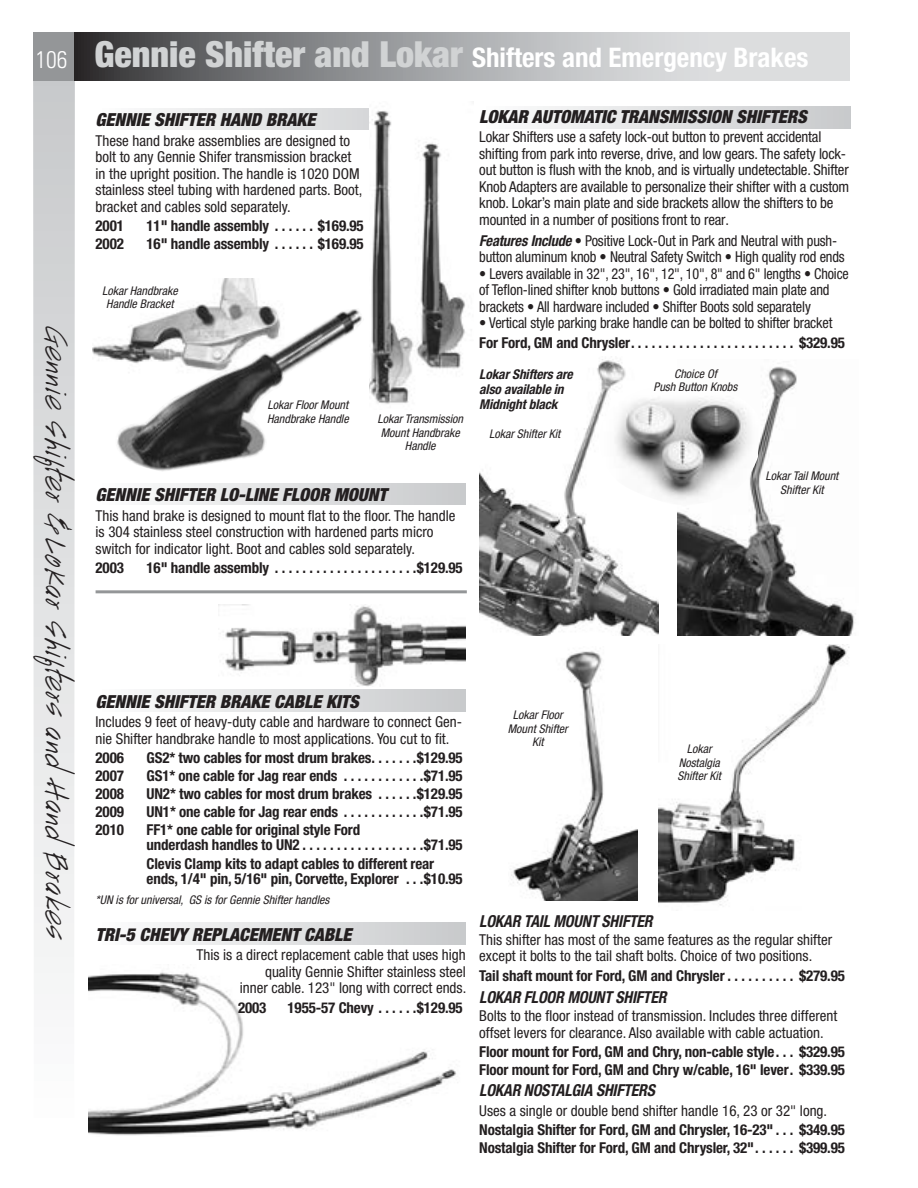
<style>
.page{position:relative;width:918px;height:1188px;background:#fff}
.page>*{position:absolute;margin:0;border:0;box-sizing:border-box;transform-origin:0 0}
.t1{font:30px "Handwriting";color:#231f20}
.t2{font:700 condensed 27px "Helvetica Neue";color:#fff}
.t3{font:italic 900 condensed 18px "Helvetica Neue";color:#231f20}
.t4{font:italic 700 condensed 16.5px "Helvetica Neue";letter-spacing:-.01em;color:#231f20;scale:.95 1}
.t5{font:condensed 15px/16.5px "Helvetica Neue";color:#231f20}
.t6{font:700 condensed 15px/15px "Helvetica Neue";letter-spacing:-.01em;color:#231f20}
.t7{font:condensed 15px/16.5px "Helvetica Neue";color:#231f20;scale:.96 1}
.t8{font:condensed 15px/16.5px "Helvetica Neue";color:#231f20;scale:.94 1}
.t9{font:italic 700 condensed 13.5px/15px "Helvetica Neue";letter-spacing:-.01em;color:#231f20}
.t10{font:italic condensed 12px/13.5px "Helvetica Neue";color:#231f20;text-align:center}
.s1{font-family:"Univers";font-weight:300;font-size:24px}
.s2{font-weight:900;font-size:36px;color:#d1d3d4}
.s3{font-weight:700;font-style:italic}
</style>
<div class="page">
<div style="left:33px;top:33px;width:42px;height:48px;background:#949698"></div>
<svg style="left:75px;top:33px;width:775px;height:48px;background:#a0a1a3"></svg>
<svg style="left:33px;top:81px;width:42px;height:892px"></svg>
<svg style="left:153px;top:108px;width:216px;height:22px"></svg>
<div style="left:479px;top:106px;width:371px;height:22px;background:linear-gradient(to right,#fdfefe,#c8c9cb)"></div>
<div style="left:94px;top:483px;width:372px;height:22px;background:linear-gradient(to right,#fefefe,#c8c9cb)"></div>
<div style="left:94px;top:690px;width:372px;height:21px;background:linear-gradient(to right,#fefefe,#c8c9cb)"></div>
<img style="left:369px;top:110px;width:96px;height:294px">
<img style="left:93px;top:278px;width:180px;height:83px">
<img style="left:111px;top:308px;width:251px;height:163px">
<img style="left:218px;top:604px;width:248px;height:82px">
<img style="left:89px;top:972px;width:368px;height:164px">
<div style="left:94px;top:923px;width:372px;height:21px;background:linear-gradient(to right,#fefefe,#c8c9cb)"></div>
<img style="left:479px;top:359px;width:179px;height:276px">
<img style="left:677px;top:366px;width:179px;height:269px">
<img style="left:658px;top:644px;width:191px;height:261px">
<img style="left:511px;top:651px;width:127px;height:249px">
<img style="left:596px;top:385px;width:162px;height:121px">
<hr style="left:96px;top:590px;width:371px;height:3px;background:#949698">
<h2 class="t2" style="left:36px;top:41px;width:775px"><span class="s1">106</span> <span class="s2">Gennie Shifter and Lokar</span> Shifters and Emergency Brakes</h2>
<h1 class="t1" style="left:74px;top:326px;width:616px;rotate:90deg">Gennie Shifter &amp;LoKar Shifters and Hand Brakes</h1>
<p class="t3" style="left:96px;top:109px;width:222px">GENNIE SHIFTER HAND BRAKE</p>
<p class="t5" style="left:96px;top:132px;width:268px">These hand brake assemblies are designed to bolt to any Gennie Shifer transmission bracket in the upright position. The handle is 1020 DOM stainless steel tubing with hardened parts. Boot, bracket and cables sold separately.</p>
<p class="t6" style="left:96px;top:218px;width:30px">2001</p>
<p class="t6" style="left:147px;top:218px;width:219px">11" handle assembly . . . . . . $169.95</p>
<p class="t6" style="left:96px;top:236px;width:30px">2002</p>
<p class="t6" style="left:147px;top:236px;width:219px">16" handle assembly . . . . . . $169.95</p>
<p class="t10" style="left:102px;top:284px;width:77px">Lokar Handbrake<br>Handle Bracket</p>
<p class="t10" style="left:267px;top:398px;width:83px;text-align:left">Lokar Floor Mount<br>Handbrake Handle</p>
<p class="t10" style="left:378px;top:412px;width:87px">Lokar Transmission<br>Mount Handbrake<br>Handle</p>
<p class="t3" style="left:96px;top:484px;width:293px">GENNIE SHIFTER LO-LINE FLOOR MOUNT</p>
<p class="t5" style="left:96px;top:507px;width:361px">This hand brake is designed to mount flat to the floor. The handle is 304 stainless steel construction with hardened parts micro switch for indicator light. Boot and cables sold separately.</p>
<p class="t6" style="left:96px;top:560px;width:30px">2003</p>
<p class="t6" style="left:147px;top:560px;width:318px">16" handle assembly . . . . . . . . . . . . . . . . . . . . $129.95</p>
<p class="t3" style="left:479px;top:105px;width:329px">LOKAR AUTOMATIC TRANSMISSION SHIFTERS</p>
<p class="t5" style="left:479px;top:128px;width:372px">Lokar Shifters use a safety lock-out button to prevent accidental shifting from park into reverse, drive, and low gears. The safety lock&shy;out button is flush with the knob, and is virtually undetectable. Shifter Knob Adapters are available to personalize their shifter with a custom knob. Lokar’s main plate and side brackets allow the shifters to be mounted in a number of positions front to rear.</p>
<p class="t7" style="left:479px;top:232px;width:382px"><span class="s3">Features Include</span> • Positive Lock-Out in Park and Neutral with push&shy;button aluminum knob • Neutral Safety Switch • High quality rod ends</p>
<p class="t8" style="left:479px;top:265px;width:395px">• Levers available in 32", 23", 16", 12", 10", 8" and 6" lengths • Choice of Teflon-lined shifter knob buttons • Gold irradiated main plate and brackets • All hardware included • Shifter Boots sold separately</p>
<p class="t7" style="left:479px;top:314px;width:369px">• Vertical style parking brake handle can be bolted to shifter bracket</p>
<p class="t6" style="left:479px;top:335px;width:367px">For Ford, GM and Chrysler . . . . . . . . . . . . . . . . . . . . . . . . $329.95</p>
<p class="t9" style="left:479px;top:366px;width:95px">Lokar Shifters are also available in<br>Midnight black</p>
<p class="t10" style="left:654px;top:367px;width:85px">Choice Of<br>Push Button Knobs</p>
<p class="t10" style="left:489px;top:427px;width:73px">Lokar Shifter Kit</p>
<p class="t10" style="left:765px;top:469px;width:75px">Lokar Tail Mount<br>Shifter Kit</p>
<p class="t3" style="left:96px;top:690px;width:265px">GENNIE SHIFTER BRAKE CABLE KITS</p>
<p class="t5" style="left:96px;top:714px;width:368px">Includes 9 feet of heavy-duty cable and hardware to connect Gen&shy;nie Shifter handbrake handle to most applications. You cut to fit.</p>
<p class="t6" style="left:96px;top:750px;width:30px">2006</p>
<p class="t6" style="left:147px;top:750px;width:318px">GS2* two cables for most drum brakes . . . . . . $129.95</p>
<p class="t6" style="left:96px;top:768px;width:30px">2007</p>
<p class="t6" style="left:147px;top:768px;width:318px">GS1* one cable for Jag rear ends . . . . . . . . . . . $71.95</p>
<p class="t6" style="left:96px;top:786px;width:30px">2008</p>
<p class="t6" style="left:147px;top:786px;width:318px">UN2* two cables for most drum brakes . . . . . $129.95</p>
<p class="t6" style="left:96px;top:804px;width:30px">2009</p>
<p class="t6" style="left:147px;top:804px;width:318px">UN1* one cable for Jag rear ends . . . . . . . . . . . $71.95</p>
<p class="t6" style="left:96px;top:822px;width:30px">2010</p>
<p class="t6" style="left:147px;top:822px;width:318px">FF1* one cable for original style Ford<br>underdash handles to UN2 . . . . . . . . . . . . . . . . . $71.95</p>
<p class="t6" style="left:147px;top:856px;width:318px">Clevis Clamp kits to adapt cables to different rear ends, 1/4" pin, 5/16" pin, Corvette, Explorer . . $10.95</p>
<p class="t10" style="left:96px;top:893px;width:235px">*UN is for universal, GS is for Gennie Shifter handles</p>
<p class="t3" style="left:96px;top:923px;width:258px">TRI-5 CHEVY REPLACEMENT CABLE</p>
<p class="t5" style="left:197px;top:947px;width:271px;text-align:right">This is a direct replacement cable that uses high quality Gennie Shifter stainless steel<br>inner cable. 123" long with correct ends.</p>
<p class="t6" style="left:238px;top:1000px;width:30px">2003</p>
<p class="t6" style="left:288px;top:1000px;width:177px">1955-57 Chevy . . . . . $129.95</p>
<p class="t10" style="left:508px;top:708px;width:61px">Lokar Floor<br>Mount Shifter<br>Kit</p>
<p class="t10" style="left:678px;top:742px;width:45px">Lokar<br>Nostalgia<br>Shifter Kit</p>
<p class="t4" style="left:479px;top:911px;width:184px">LOKAR TAIL MOUNT SHIFTER</p>
<p class="t5" style="left:479px;top:931px;width:354px">This shifter has most of the same features as the regular shifter except it bolts to the tail shaft bolts. Choice of two positions.</p>
<p class="t6" style="left:479px;top:968px;width:367px">Tail shaft mount for Ford, GM and Chrysler . . . . . . . . . . $279.95</p>
<p class="t4" style="left:479px;top:988px;width:199px">LOKAR FLOOR MOUNT SHIFTER</p>
<p class="t5" style="left:479px;top:1008px;width:360px">Bolts to the floor instead of transmission. Includes three different offset levers for clearance. Also available with cable actuation.</p>
<p class="t6" style="left:479px;top:1043px;width:367px;line-height:18px">Floor mount for Ford, GM and Chry, non-cable style . . . $329.95<br>Floor mount for Ford, GM and Chry w/cable, 16" lever . $339.95</p>
<p class="t4" style="left:479px;top:1081px;width:187px">LOKAR NOSTALGIA SHIFTERS</p>
<p class="t5" style="left:479px;top:1102px;width:349px">Uses a single or double bend shifter handle 16, 23 or 32" long.</p>
<p class="t6" style="left:479px;top:1121px;width:367px;line-height:18px">Nostalgia Shifter for Ford, GM and Chrysler, 16-23" . . . $349.95<br>Nostalgia Shifter for Ford, GM and Chrysler, 32" . . . . . . $399.95</p>
</div>
